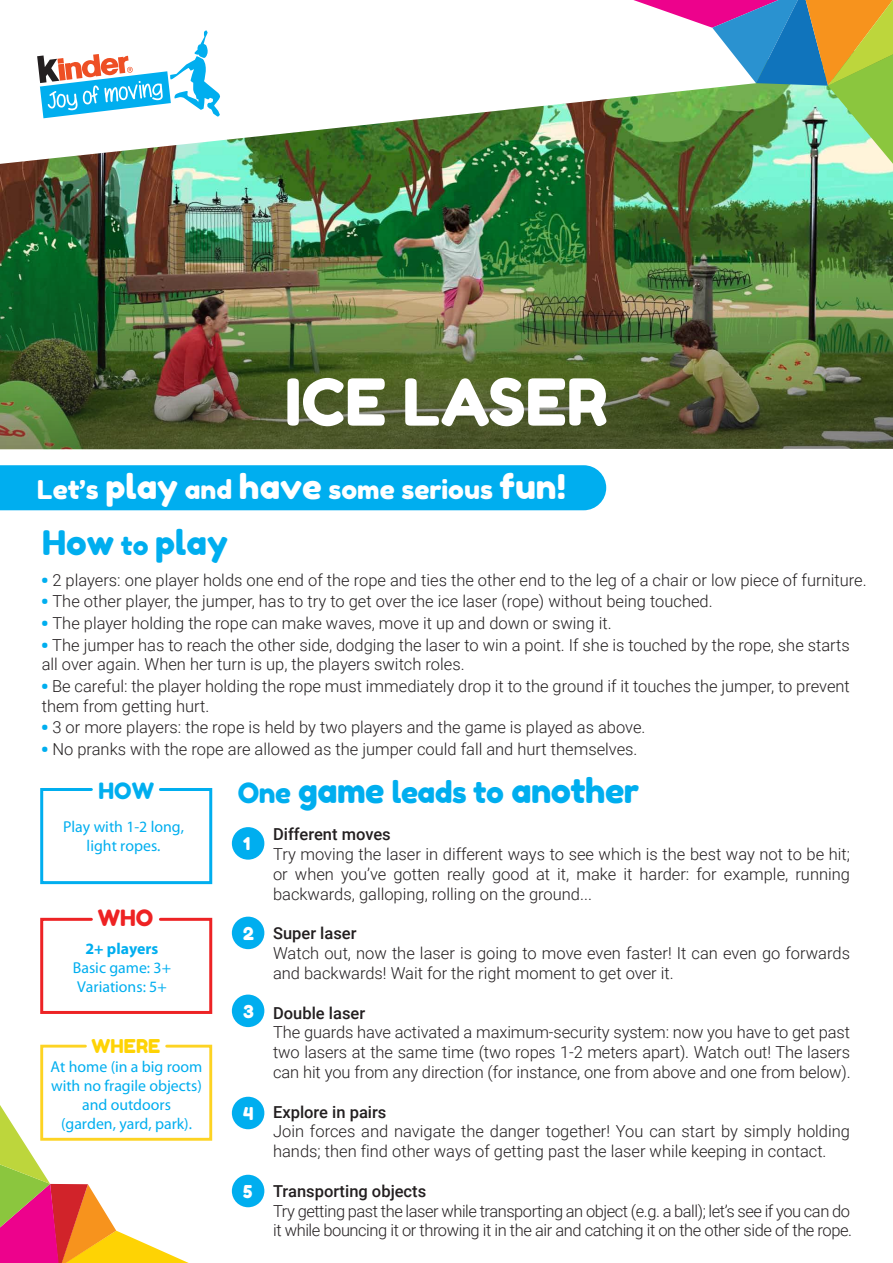
<style>
.page{position:relative;width:893px;height:1263px;background:#fff}
.page>*{position:absolute;margin:0;border:0;box-sizing:border-box;transform-origin:0 0}
.t1{font:64.5px "Fredoka One";color:#fff}
.t2{font:33.75px "Fredoka One";letter-spacing:-.015em;color:#00aeef}
.t3{font:25.8px "Fredoka One";color:#fff}
.t4{font:22.5px "Fredoka One";color:#00aeef}
.t5{font:22.5px "Fredoka One";color:#ee2223}
.t6{font:19.05px "Fredoka One";color:#fed304}
.t7{font:17.7px "Fredoka One";color:#fff}
.t8{font:300 16.5px/19.8px "Roboto";color:#231f20}
.t9{font:300 16.5px/19.8px "Roboto";letter-spacing:-.025em;color:#231f20}
.t10{font:500 16.5px "Roboto";color:#231f20}
.t11{font:15.75px/18.9px "Myriad Pro";color:#00aeef;text-align:center}
.t12{font:700 15.75px "Myriad Pro";color:#00aeef}
.s1{font-size:33.75px}
.s2{font-size:25.8px}
.s3{font-family:"Fredoka One";font-weight:400;font-size:18px;color:#00aeef}
.s4{font-size:27.75px}
.s5{font-size:29.85px}
</style>
<div class="page">
<div style="left:0;top:465px;width:606px;height:45px;background:#00aeef"></div>
<img style="left:0;top:164px;width:893px;height:285px">
<img style="left:0;top:96px;width:633px;height:68px">
<div style="left:232px;top:827px;width:32px;height:33px;background:#00aeef;border-radius:50%"></div>
<div style="left:232px;top:917px;width:32px;height:32px;background:#00aeef;border-radius:50%"></div>
<div style="left:232px;top:994px;width:32px;height:33px;background:#00aeef;border-radius:50%"></div>
<div style="left:232px;top:1097px;width:32px;height:32px;background:#00aeef;border-radius:50%"></div>
<div style="left:232px;top:1175px;width:32px;height:32px;background:#00aeef;border-radius:50%"></div>
<svg style="left:633px;top:0;width:260px;height:164px"></svg>
<svg style="left:37px;top:30px;width:183px;height:88px"></svg>
<svg style="left:40px;top:788px;width:173px;height:97px"></svg>
<svg style="left:40px;top:917px;width:173px;height:97px"></svg>
<svg style="left:0;top:1044px;width:213px;height:219px"></svg>
<h1 class="t1" style="left:285px;top:363px;width:324px">ICE LASER</h1>
<h3 class="t3" style="left:37px;top:474px;width:530px">Let’s <span class="s1">play</span> and <span class="s1">have</span> some serious <span class="s1">fun!</span></h3>
<h2 class="t2" style="left:42px;top:522px;width:187px">How <span class="s2">to</span> play</h2>
<p class="t8" style="left:42px;top:569px;width:826px"><span class="s3">•</span> 2 players: one player holds one end of the rope and ties the other end to the leg of a chair or low piece of furniture.</p>
<p class="t8" style="left:42px;top:591px;width:672px"><span class="s3">•</span> The other player, the jumper, has to try to get over the ice laser (rope) without being touched.</p>
<p class="t8" style="left:42px;top:613px;width:571px"><span class="s3">•</span> The player holding the rope can make waves, move it up and down or swing it.</p>
<p class="t8" style="left:42px;top:634px;width:810px"><span class="s3">•</span> The jumper has to reach the other side, dodging the laser to win a point. If she is touched by the rope, she starts all over again. When her turn is up, the players switch roles.</p>
<p class="t8" style="left:42px;top:676px;width:810px"><span class="s3">•</span> Be careful: the player holding the rope must immediately drop it to the ground if it touches the jumper, to prevent them from getting hurt.</p>
<p class="t8" style="left:42px;top:717px;width:605px"><span class="s3">•</span> 3 or more players: the rope is held by two players and the game is played as above.</p>
<p class="t8" style="left:42px;top:739px;width:597px"><span class="s3">•</span> No pranks with the rope are allowed as the jumper could fall and hurt themselves.</p>
<h2 class="t2" style="left:238px;top:770px;width:403px"><span class="s4">One</span> game <span class="s5">leads to</span> another</h2>
<p class="t7" style="left:243px;top:833px;width:9px">1</p>
<h3 class="t4" style="left:99px;top:777px;width:57px">HOW</h3>
<p class="t11" style="left:63px;top:818px;width:122px">Play with 1-2 long, light ropes.</p>
<p class="t10" style="left:273px;top:823px;width:119px">Different moves</p>
<p class="t8" style="left:273px;top:844px;width:578px;text-align:justify">Try moving the laser in different ways to see which is the best way not to be hit; or when you’ve gotten really good at it, make it harder: for example, running backwards, galloping, rolling on the ground...</p>
<p class="t10" style="left:273px;top:922px;width:85px">Super laser</p>
<p class="t8" style="left:273px;top:943px;width:578px">Watch out, now the laser is going to move even faster! It can even go forwards and backwards! Wait for the right moment to get over it.</p>
<p class="t10" style="left:273px;top:1001px;width:94px">Double laser</p>
<p class="t8" style="left:273px;top:1022px;width:579px;text-align:justify">The guards have activated a maximum-security system: now you have to get past two lasers at the same time (two ropes 1-2 meters apart). Watch out! The lasers can hit you from any direction (for instance, one from above and one from below).</p>
<p class="t10" style="left:273px;top:1100px;width:115px">Explore in pairs</p>
<p class="t8" style="left:273px;top:1121px;width:578px">Join forces and navigate the danger together! You can start by simply holding hands; then find other ways of getting past the laser while keeping in contact.</p>
<p class="t10" style="left:273px;top:1179px;width:155px">Transporting objects</p>
<p class="t9" style="left:273px;top:1200px;width:580px">Try getting past the laser while transporting an object (e.g. a ball); let’s see if you can do it while bouncing it or throwing it in the air and catching it on the other side of the rope.</p>
<h3 class="t5" style="left:98px;top:904px;width:57px">WHO</h3>
<p class="t7" style="left:243px;top:922px;width:12px">2</p>
<p class="t12" style="left:86px;top:940px;width:74px">2+ players</p>
<p class="t11" style="left:73px;top:958px;width:100px;text-align:left">Basic game: 3+<br>Variations: 5+</p>
<p class="t7" style="left:243px;top:1000px;width:12px">3</p>
<p class="t6" style="left:92px;top:1034px;width:70px">WHERE</p>
<p class="t11" style="left:51px;top:1058px;width:153px">At home (in a big room with no fragile objects) and outdoors<br>(garden, yard, park).</p>
<p class="t7" style="left:243px;top:1102px;width:12px">4</p>
<p class="t7" style="left:243px;top:1180px;width:11px">5</p>
</div>
